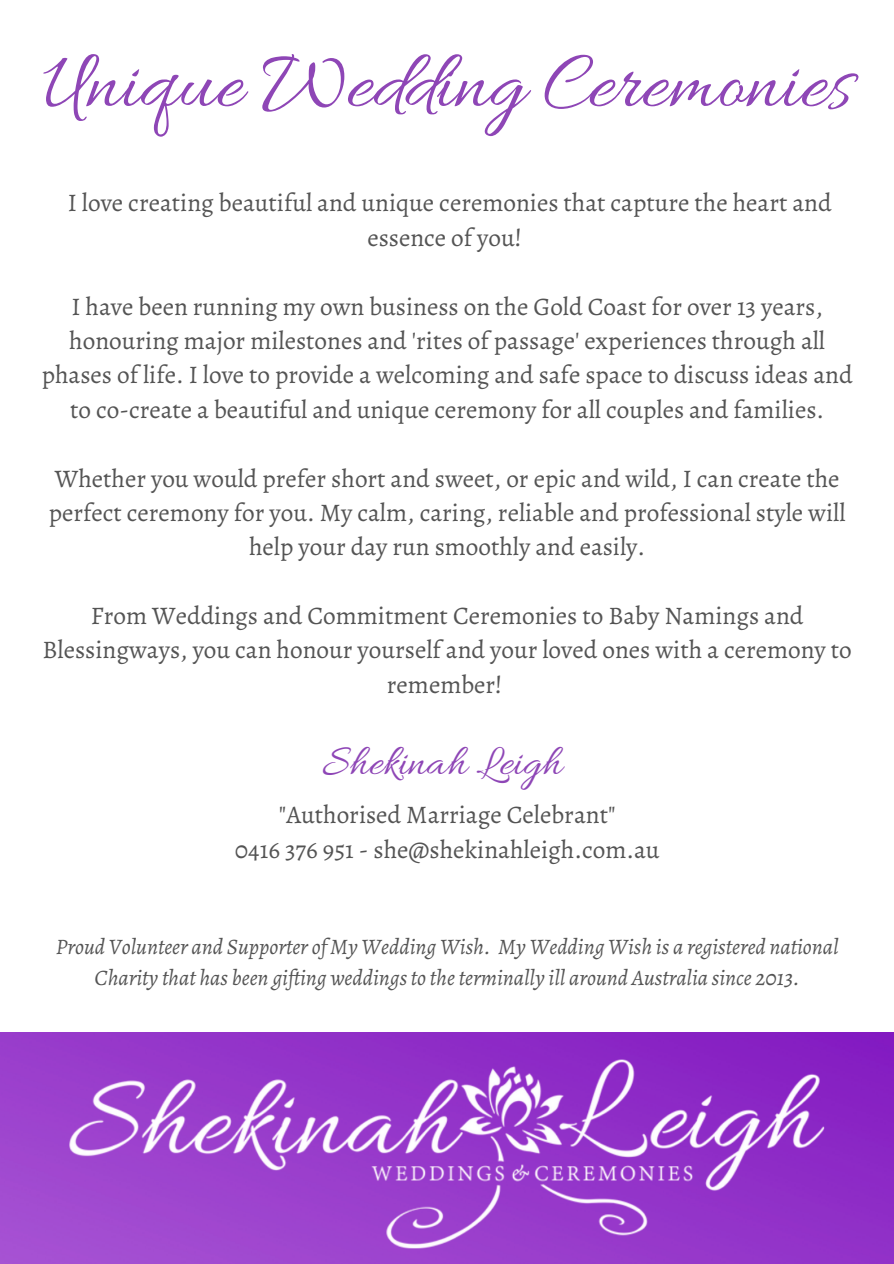
<style>
.page{position:relative;width:894px;height:1264px;background:#fff}
.page>*{position:absolute;margin:0;border:0;box-sizing:border-box;transform-origin:0 0}
.t1{font:84px "Allura";color:#8e46b6}
.t2{font:44.25px "Allura";color:#8e46b6}
.t3{font:25.35px/34.3px "Alegreya";color:#545454;text-align:center}
.t4{font:italic 22.05px/30.8px "Alegreya";color:#545454;text-align:center}
</style>
<div class="page">
<img style="left:0;top:1032px;width:893px;height:231px">
<p class="t1" style="left:42px;top:37px;width:810px">Unique Wedding Ceremonies</p>
<p class="t3" style="left:68px;top:186px;width:765px">I love creating beautiful and unique ceremonies that capture the heart and essence of you!</p>
<p class="t3" style="left:42px;top:289px;width:812px">I have been running my own business on the Gold Coast for over 13 years, honouring major milestones and 'rites of passage' experiences through all phases of life. I love to provide a welcoming and safe space to discuss ideas and to co-create a beautiful and unique ceremony for all couples and families.</p>
<p class="t3" style="left:49px;top:461px;width:798px">Whether you would prefer short and sweet, or epic and wild, I can create the perfect ceremony for you. My calm, caring, reliable and professional style will help your day run smoothly and easily.</p>
<p class="t3" style="left:42px;top:598px;width:810px">From Weddings and Commitment Ceremonies to Baby Namings and<br>Blessingways, you can honour yourself and your loved ones with a ceremony to remember!</p>
<p class="t2" style="left:322px;top:738px;width:241px">Shekinah Leigh</p>
<p class="t3" style="left:279px;top:797px;width:338px">"Authorised Marriage Celebrant"</p>
<p class="t3" style="left:235px;top:832px;width:426px">0416 376 951 - she@shekinahleigh.com.au</p>
<p class="t4" style="left:56px;top:930px;width:784px">Proud Volunteer and Supporter of My Wedding Wish. My Wedding Wish is a registered national<br>Charity that has been gifting weddings to the terminally ill around Australia since 2013.</p>
</div>
